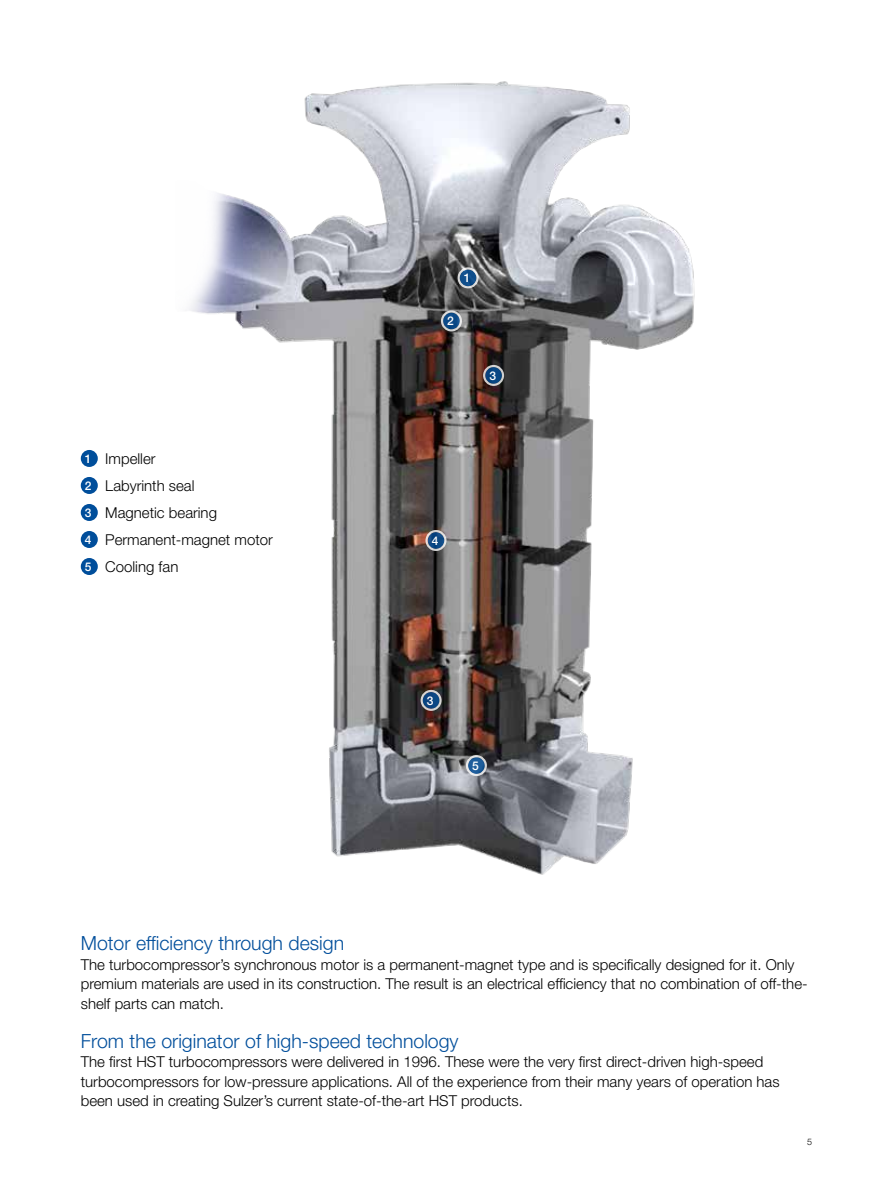
<style>
.page{position:relative;width:893px;height:1191px;background:#fff}
.page>*{position:absolute;margin:0;border:0;box-sizing:border-box;transform-origin:0 0}
.t1{font:300 19.5px "Helvetica Neue LT Pro";color:#004e9b}
.t2{font:300 15px/27px "Helvetica Neue LT Pro";color:#000}
.t3{font:500 12px "Helvetica Neue LT Pro";color:#fff}
.t4{font:300 9px "Helvetica Neue LT Pro";color:#000}
.s1{font-weight:500;font-size:12px;color:#fff}
</style>
<div class="page">
<img style="left:189px;top:81px;width:506px;height:794px">
<div style="left:81px;top:450px;width:17px;height:17px;background:#004e9b;border-radius:50%"></div>
<div style="left:81px;top:477px;width:17px;height:17px;background:#004e9b;border-radius:50%"></div>
<div style="left:81px;top:504px;width:17px;height:17px;background:#004e9b;border-radius:50%"></div>
<div style="left:81px;top:531px;width:17px;height:17px;background:#004e9b;border-radius:50%"></div>
<div style="left:81px;top:558px;width:17px;height:17px;background:#004e9b;border-radius:50%"></div>
<svg style="left:485px;top:367px;width:17px;height:17px"></svg>
<div style="left:483px;top:365px;width:21px;height:21px;border:2px solid #fff;border-radius:50%"></div>
<svg style="left:443px;top:313px;width:17px;height:16px"></svg>
<div style="left:441px;top:310px;width:21px;height:21px;border:2px solid #fff;border-radius:50%"></div>
<svg style="left:460px;top:269px;width:16px;height:17px"></svg>
<div style="left:458px;top:267px;width:21px;height:21px;border:2px solid #fff;border-radius:50%"></div>
<svg style="left:468px;top:757px;width:17px;height:17px"></svg>
<div style="left:466px;top:755px;width:21px;height:21px;border:2px solid #fff;border-radius:50%"></div>
<svg style="left:428px;top:532px;width:16px;height:17px"></svg>
<div style="left:425px;top:530px;width:21px;height:21px;border:2px solid #fff;border-radius:50%"></div>
<div style="left:423px;top:692px;width:16px;height:16px;background:#0c4481;border-radius:50%"></div>
<div style="left:421px;top:690px;width:21px;height:21px;border:2px solid #fff;border-radius:50%"></div>
<p class="t2" style="left:85px;top:444px;width:189px"><span class="s1">1</span> Impeller<br><span class="s1">2</span> Labyrinth seal<br><span class="s1">3</span> Magnetic bearing<br><span class="s1">4</span> Permanent-magnet motor<br><span class="s1">5</span> Cooling fan</p>
<p class="t3" style="left:464px;top:271px;width:8px">1</p>
<p class="t3" style="left:447px;top:314px;width:8px">2</p>
<p class="t3" style="left:489px;top:368px;width:8px">3</p>
<p class="t3" style="left:432px;top:533px;width:8px">4</p>
<p class="t3" style="left:427px;top:693px;width:8px">3</p>
<p class="t3" style="left:472px;top:758px;width:8px">5</p>
<h1 class="t1" style="left:81px;top:931px;width:265px">Motor efficiency through design</h1>
<p class="t2" style="left:81px;top:954px;width:728px;line-height:19.5px">The turbocompressor’s synchronous motor is a permanent-magnet type and is specifically designed for it. Only premium materials are used in its construction. The result is an electrical efficiency that no combination of off-the&shy;shelf parts can match.</p>
<h1 class="t1" style="left:81px;top:1028px;width:379px">From the originator of high-speed technology</h1>
<p class="t2" style="left:81px;top:1051px;width:700px;line-height:19.5px">The first HST turbocompressors were delivered in 1996. These were the very first direct-driven high-speed turbocompressors for low-pressure applications. All of the experience from their many years of operation has been used in creating Sulzer’s current state-of-the-art HST products.</p>
<p class="t4" style="left:807px;top:1136px;width:7px">5</p>
</div>
